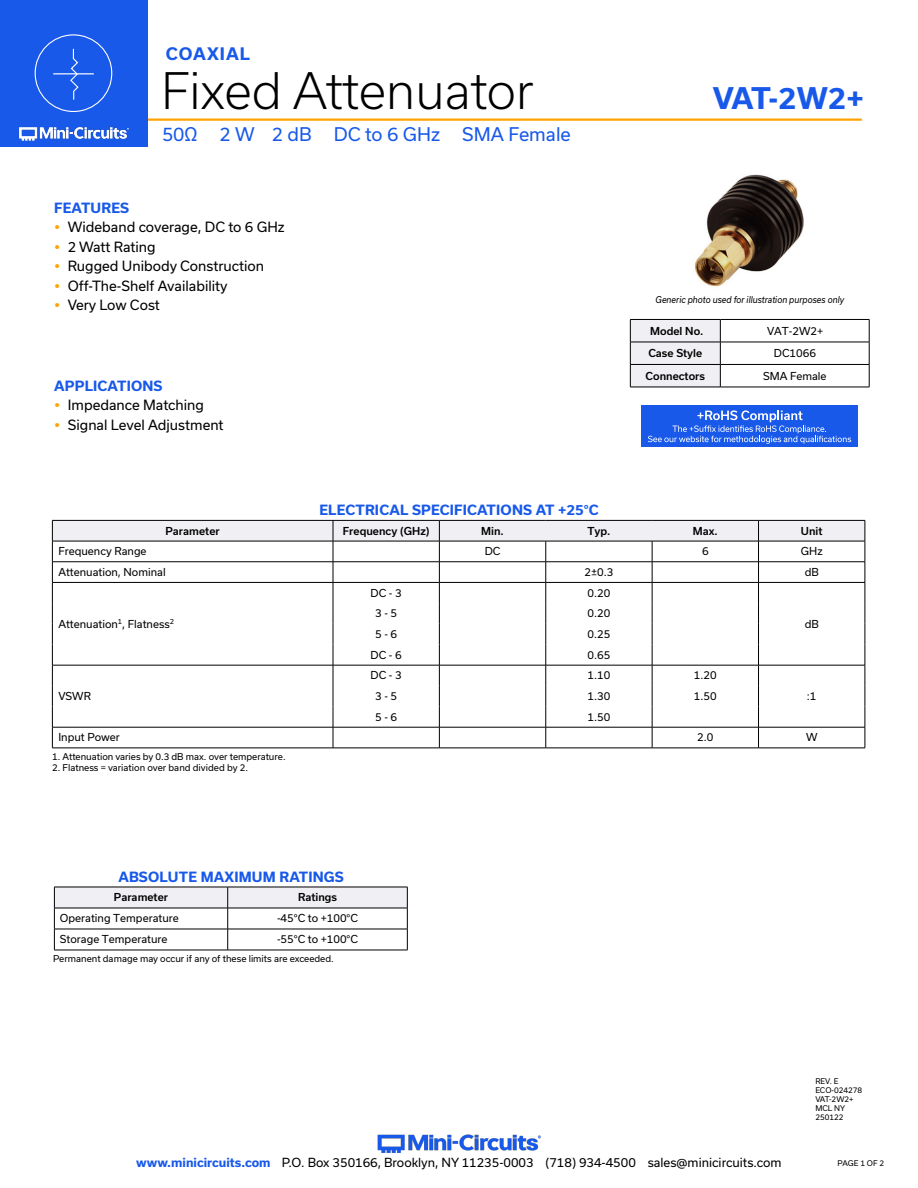
<style>
.page{position:relative;width:918px;height:1188px;background:#fff}
.page>*{position:absolute;margin:0;border:0;box-sizing:border-box;transform-origin:0 0}
.t1{font:300 48px "Usual";color:#000}
.t2{font:700 28.5px "Usual";letter-spacing:-.045em;color:#1859ea}
.t3{font:18px "Usual";color:#1859ea}
.t4{font:700 16.5px "Usual";letter-spacing:.065em;color:#1859ea}
.t5{font:13.5px "Usual";color:#000}
.Blue_Headers{font:700 13.5px "Usual";letter-spacing:.015em;color:#1859ea}
.t6{font:12px "Usual";color:#000}
.Table_Body_Center{font:10.5px "Usual";color:#000}
.Table_Body_Left_Justified{font:10.5px "Usual";color:#000}
.Table_Header_Center{font:500 10.5px "Usual";color:#000}
.Notes{font:9px "Usual";color:#000}
.Generic_photo_text{font:italic 9px "Usual";color:#000;scale:.9 1}
.t7{font:7.5px "Usual";color:#000}
.s1{font-weight:700;color:#1859ea}
</style>
<div class="page">
<hr style="left:129px;top:118px;width:733px;height:3px;background:#ffa300">
<div style="left:0;top:0;width:147px;height:147px;background:#1859ea"></div>
<hr style="left:917px;top:0;width:1px;height:147px;background:#1859ea">
<img style="left:19px;top:126px;width:110px;height:15px">
<div style="left:35px;top:34px;width:77px;height:78px;border:1px solid #fff;border-radius:50%"></div>
<hr style="left:53px;top:73px;width:41px;height:1px;background:#fff">
<svg style="left:69px;top:48px;width:10px;height:52px"></svg>
<img style="left:377px;top:1134px;width:164px;height:19px">
<div style="left:642px;top:405px;width:216px;height:42px;background:#1859ea"></div>
<svg style="left:648px;top:410px;width:203px;height:34px"></svg>
<hr style="left:333px;top:748px;width:106px;height:1px;background:#000">
<hr style="left:52px;top:748px;width:281px;height:1px;background:#000">
<hr style="left:759px;top:748px;width:106px;height:1px;background:#000">
<hr style="left:439px;top:748px;width:107px;height:1px;background:#000">
<hr style="left:546px;top:748px;width:106px;height:1px;background:#000">
<hr style="left:652px;top:748px;width:107px;height:1px;background:#000">
<svg style="left:52px;top:520px;width:814px;height:228px"></svg>
<hr style="left:333px;top:727px;width:106px;height:1px;background:#000">
<hr style="left:54px;top:950px;width:174px;height:1px;background:#000">
<hr style="left:228px;top:950px;width:180px;height:1px;background:#000">
<svg style="left:54px;top:887px;width:354px;height:63px"></svg>
<hr style="left:720px;top:319px;width:149px;height:1px;background:#000">
<hr style="left:720px;top:342px;width:149px;height:1px;background:#000">
<hr style="left:720px;top:364px;width:149px;height:1px;background:#000">
<svg style="left:630px;top:319px;width:91px;height:68px"></svg>
<svg style="left:869px;top:320px;width:1px;height:67px"></svg>
<hr style="left:630px;top:387px;width:90px;height:1px;background:#000">
<hr style="left:720px;top:387px;width:149px;height:1px;background:#000">
<img style="left:694px;top:174px;width:110px;height:113px">
<h3 class="t4" style="left:166px;top:45px;width:86px">COAXIAL</h3>
<h1 class="t1" style="left:161px;top:63px;width:374px">Fixed Attenuator</h1>
<h3 class="t3" style="left:162px;top:124px;width:410px">50Ω 2 W 2 dB DC to 6 GHz SMA Female</h3>
<p class="Blue_Headers" style="left:54px;top:200px;width:76px">FEATURES</p>
<p class="t5" style="left:68px;top:219px;width:219px">Wideband coverage, DC to 6 GHz</p>
<p class="t5" style="left:68px;top:239px;width:90px">2 Watt Rating</p>
<p class="t5" style="left:68px;top:258px;width:198px">Rugged Unibody Construction</p>
<p class="t5" style="left:68px;top:278px;width:161px">Off-The-Shelf Availability</p>
<p class="t5" style="left:68px;top:297px;width:94px">Very Low Cost</p>
<p class="Blue_Headers" style="left:54px;top:378px;width:110px">APPLICATIONS</p>
<p class="t5" style="left:68px;top:397px;width:138px">Impedance Matching</p>
<p class="t5" style="left:68px;top:417px;width:157px">Signal Level Adjustment</p>
<p class="Blue_Headers" style="left:319px;top:502px;width:281px">ELECTRICAL SPECIFICATIONS AT +25°C</p>
<h2 class="t2" style="left:713px;top:82px;width:153px">VAT-2W2+</h2>
<p class="Generic_photo_text" style="left:656px;top:294px;width:211px">Generic photo used for illustration purposes only</p>
<p class="Table_Header_Center" style="left:650px;top:325px;width:55px">Model No.</p>
<p class="Table_Body_Center" style="left:767px;top:325px;width:58px">VAT-2W2+</p>
<p class="Table_Header_Center" style="left:648px;top:347px;width:55px">Case Style</p>
<p class="Table_Body_Center" style="left:774px;top:347px;width:44px">DC1066</p>
<p class="Table_Header_Center" style="left:646px;top:370px;width:61px">Connectors</p>
<p class="Table_Body_Center" style="left:763px;top:370px;width:65px">SMA Female</p>
<p class="Table_Header_Center" style="left:166px;top:525px;width:56px">Parameter</p>
<p class="Table_Header_Center" style="left:343px;top:525px;width:88px">Frequency (GHz)</p>
<p class="Table_Header_Center" style="left:481px;top:525px;width:24px">Min.</p>
<p class="Table_Header_Center" style="left:587px;top:525px;width:25px">Typ.</p>
<p class="Table_Header_Center" style="left:693px;top:525px;width:26px">Max.</p>
<p class="Table_Header_Center" style="left:801px;top:525px;width:23px">Unit</p>
<p class="Table_Body_Left_Justified" style="left:58px;top:545px;width:90px">Frequency Range</p>
<p class="Table_Body_Center" style="left:485px;top:545px;width:17px">DC</p>
<p class="Table_Body_Center" style="left:702px;top:545px;width:8px">6</p>
<p class="Table_Body_Center" style="left:801px;top:545px;width:23px">GHz</p>
<p class="Table_Body_Left_Justified" style="left:58px;top:566px;width:109px">Attenuation, Nominal</p>
<p class="Table_Body_Center" style="left:584px;top:566px;width:30px">2±0.3</p>
<p class="Table_Body_Center" style="left:805px;top:566px;width:16px">dB</p>
<p class="Table_Body_Left_Justified" style="left:58px;top:618px;width:117px">Attenuation<sup>1</sup>, Flatness<sup>2</sup></p>
<p class="Table_Body_Left_Justified" style="left:58px;top:690px;width:34px">VSWR</p>
<p class="Table_Body_Center" style="left:371px;top:587px;width:33px">DC - 3</p>
<p class="Table_Body_Center" style="left:588px;top:587px;width:24px">0.20</p>
<p class="Table_Body_Center" style="left:375px;top:607px;width:23px">3 - 5</p>
<p class="Table_Body_Center" style="left:588px;top:607px;width:24px">0.20</p>
<p class="Table_Body_Center" style="left:375px;top:628px;width:23px">5 - 6</p>
<p class="Table_Body_Center" style="left:588px;top:628px;width:24px">0.25</p>
<p class="Table_Body_Center" style="left:371px;top:649px;width:33px">DC - 6</p>
<p class="Table_Body_Center" style="left:588px;top:649px;width:24px">0.65</p>
<p class="Table_Body_Center" style="left:805px;top:618px;width:16px">dB</p>
<p class="Table_Body_Center" style="left:371px;top:669px;width:33px">DC - 3</p>
<p class="Table_Body_Center" style="left:588px;top:669px;width:24px">1.10</p>
<p class="Table_Body_Center" style="left:694px;top:669px;width:24px">1.20</p>
<p class="Table_Body_Center" style="left:375px;top:690px;width:23px">3 - 5</p>
<p class="Table_Body_Center" style="left:588px;top:690px;width:24px">1.30</p>
<p class="Table_Body_Center" style="left:694px;top:690px;width:24px">1.50</p>
<p class="Table_Body_Center" style="left:807px;top:690px;width:11px">:1</p>
<p class="Table_Body_Center" style="left:375px;top:711px;width:23px">5 - 6</p>
<p class="Table_Body_Center" style="left:588px;top:711px;width:24px">1.50</p>
<p class="Table_Body_Left_Justified" style="left:58px;top:731px;width:63px">Input Power</p>
<p class="Table_Body_Center" style="left:697px;top:731px;width:18px">2.0</p>
<p class="Table_Body_Center" style="left:806px;top:731px;width:13px">W</p>
<p class="Notes" style="left:52px;top:752px;width:235px">1. Attenuation varies by 0.3 dB max. over temperature.</p>
<p class="Notes" style="left:52px;top:763px;width:197px">2. Flatness = variation over band divided by 2.</p>
<p class="Blue_Headers" style="left:118px;top:869px;width:227px">ABSOLUTE MAXIMUM RATINGS</p>
<p class="Table_Header_Center" style="left:114px;top:891px;width:56px">Parameter</p>
<p class="Table_Header_Center" style="left:298px;top:891px;width:41px">Ratings</p>
<p class="Table_Body_Left_Justified" style="left:60px;top:912px;width:120px">Operating Temperature</p>
<p class="Table_Body_Center" style="left:277px;top:912px;width:83px">-45°C to +100°C</p>
<p class="Table_Body_Left_Justified" style="left:60px;top:933px;width:109px">Storage Temperature</p>
<p class="Table_Body_Center" style="left:277px;top:933px;width:83px">-55°C to +100°C</p>
<p class="Notes" style="left:53px;top:954px;width:282px">Permanent damage may occur if any of these limits are exceeded.</p>
<p class="t7" style="left:815px;top:1077px;width:24px">REV. E</p>
<p class="t7" style="left:815px;top:1086px;width:48px">ECO-024278</p>
<p class="t7" style="left:815px;top:1095px;width:40px">VAT-2W2+</p>
<p class="t7" style="left:815px;top:1104px;width:31px">MCL NY</p>
<p class="t7" style="left:815px;top:1113px;width:30px">250122</p>
<h3 class="t6" style="left:136px;top:1156px;width:647px"><span class="s1">www.minicircuits.com</span> P.O. Box 350166, Brooklyn, NY 11235-0003 (718) 934-4500 sales@minicircuits.com</h3>
<p class="t7" style="left:838px;top:1159px;width:48px">PAGE 1 OF 2</p>
</div>
